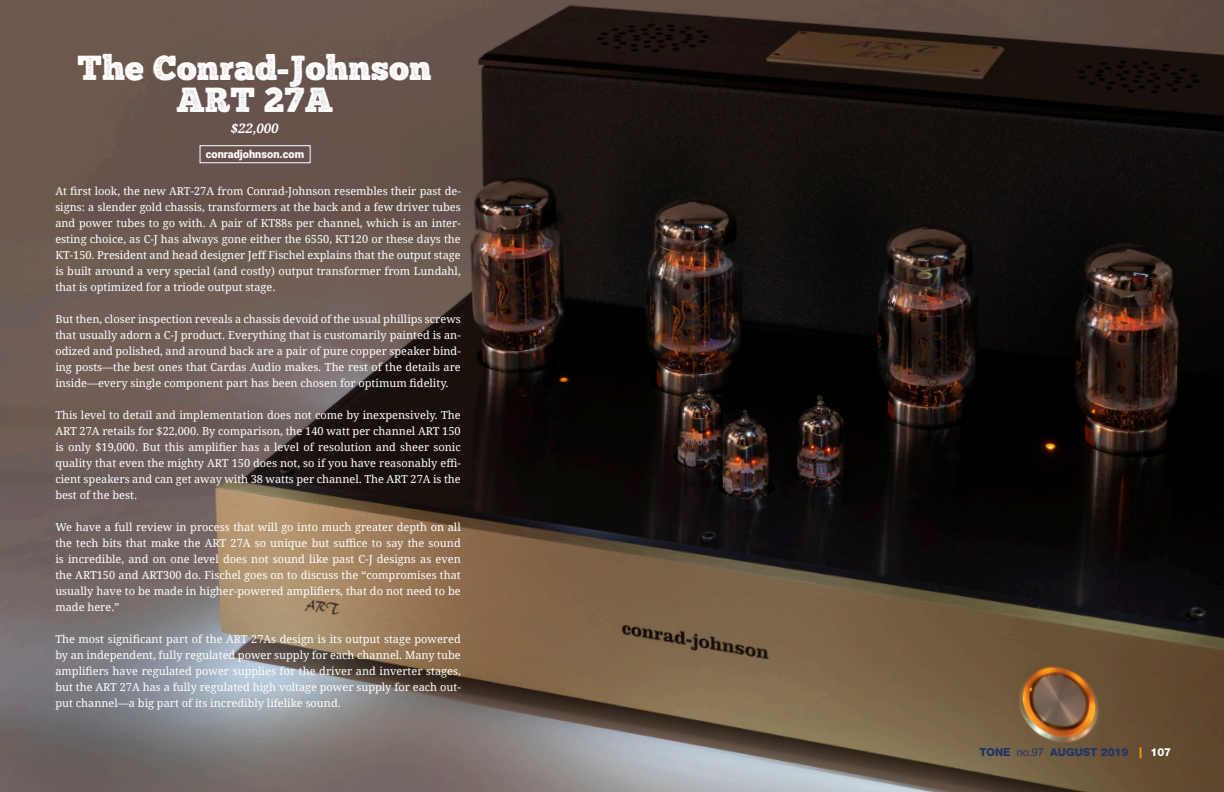
<style>
.page{position:relative;width:1224px;height:792px;background:#fff}
.page>*{position:absolute;margin:0;border:0;box-sizing:border-box;transform-origin:0 0}
.t1{font:35px/32px "Chunk Five Print";color:#fff;text-align:center}
.t2{font:italic 700 13px "Droid Serif";color:#fff}
.t3{font:11px/16px "Droid Serif";color:#fff;text-align:justify}
.t4{font:800 11px "Helvetica Neue LT Std";color:#1f3369}
.t5{font:900 11px "Roboto";color:#fff}
.s1{font-weight:400}
.s2{color:#ffa300}
.s3{color:#fff}
</style>
<div class="page">
<img style="left:0;top:0;width:1224px;height:792px">
<div style="left:200px;top:145px;width:111px;height:18px;border:1px solid #fff"></div>
<h1 class="t1" style="left:77px;top:54px;width:356px">The Conrad-Johnson<br>ART 27A</h1>
<p class="t2" style="left:231px;top:121px;width:49px">$22,000</p>
<p class="t5" style="left:206px;top:148px;width:100px">conradjohnson.com</p>
<p class="t3" style="left:55px;top:183px;width:407px">At first look, the new ART-27A from Conrad-Johnson resembles their past de&shy;signs: a slender gold chassis, transformers at the back and a few driver tubes and power tubes to go with. A pair of KT88s per channel, which is an inter&shy;esting choice, as C-J has always gone either the 6550, KT120 or these days the KT-150. President and head designer Jeff Fischel explains that the output stage is built around a very special (and costly) output transformer from Lundahl, that is optimized for a triode output stage.</p>
<p class="t3" style="left:55px;top:311px;width:407px">But then, closer inspection reveals a chassis devoid of the usual phillips screws that usually adorn a C-J product. Everything that is customarily painted is an&shy;odized and polished, and around back are a pair of pure copper speaker bind&shy;ing posts—the best ones that Cardas Audio makes. The rest of the details are inside—every single component part has been chosen for optimum fidelity.</p>
<p class="t3" style="left:55px;top:407px;width:407px">This level to detail and implementation does not come by inexpensively. The ART 27A retails for $22,000. By comparison, the 140 watt per channel ART 150 is only $19,000. But this amplifier has a level of resolution and sheer sonic quality that even the mighty ART 150 does not, so if you have reasonably effi&shy;cient speakers and can get away with 38 watts per channel. The ART 27A is the best of the best.</p>
<p class="t3" style="left:55px;top:519px;width:407px">We have a full review in process that will go into much greater depth on all the tech bits that make the ART 27A so unique but suffice to say the sound is incredible, and on one level does not sound like past C-J designs as even the ART150 and ART300 do. Fischel goes on to discuss the “compromises that usually have to be made in higher-powered amplifiers, that do not need to be made here.”</p>
<p class="t3" style="left:55px;top:631px;width:407px">The most significant part of the ART 27As design is its output stage powered by an independent, fully regulated power supply for each channel. Many tube amplifiers have regulated power supplies for the driver and inverter stages, but the ART 27A has a fully regulated high voltage power supply for each out&shy;put channel—a big part of its incredibly lifelike sound.</p>
<p class="t4" style="left:979px;top:745px;width:193px">TONE <span class="s1">no.97</span> AUGUST 2019 <span class="s2">|</span> <span class="s3">107</span></p>
</div>
